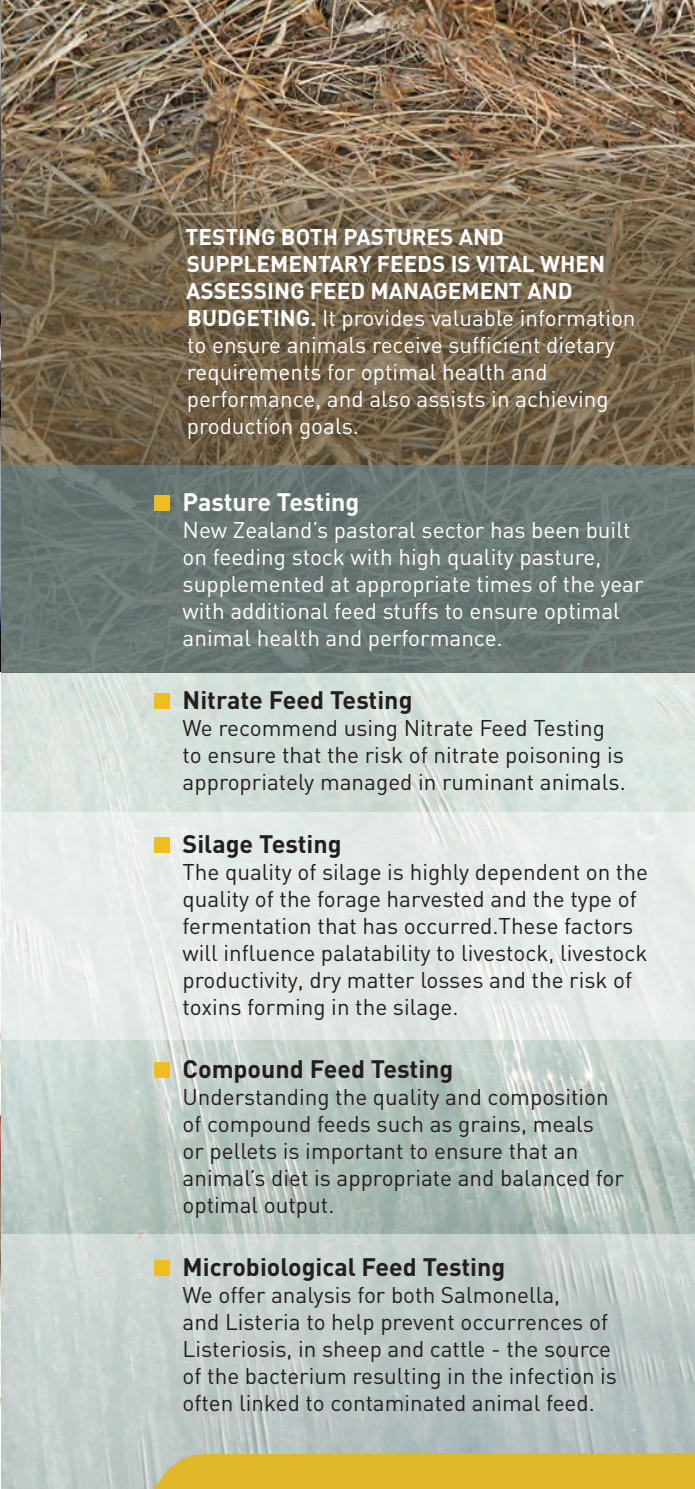
<style>
.page{position:relative;width:695px;height:1489px;background:#fff}
.page>*{position:absolute;margin:0;border:0;box-sizing:border-box;transform-origin:0 0}
.Subheadings_DIN_BOLD{font:700 25px "DIN";color:#231f20}
.Subheadings_DIN_BOLD-2{font:700 25px "DIN";color:#fff}
.Body_DIN{font:22.5px/27px "DIN";color:#231f20}
.Body_DIN-2{font:22.5px/27px "DIN";color:#fff}
.s1{font-weight:700}
</style>
<div class="page">
<img style="left:0;top:672px;width:694px;height:562px">
<img style="left:0;top:0;width:694px;height:35px">
<div style="left:0;top:811px;width:694px;height:228px;background:#e6ece8"></div>
<svg style="left:0;top:1234px;width:694px;height:254px;background:#c2ccc9"></svg>
<svg style="left:0;top:35px;width:694px;height:430px;background:#7c6a51"></svg>
<div style="left:0;top:465px;width:694px;height:207px;background:#657878"></div>
<svg style="left:118px;top:1453px;width:576px;height:35px;background:#dbb93a"></svg>
<div style="left:154px;top:495px;width:16px;height:16px;background:#eebd1f"></div>
<div style="left:154px;top:693px;width:16px;height:16px;background:#eebd1f"></div>
<div style="left:154px;top:837px;width:16px;height:16px;background:#eebd1f"></div>
<div style="left:154px;top:1062px;width:16px;height:15px;background:#eebd1f"></div>
<div style="left:154px;top:1260px;width:16px;height:15px;background:#eebd1f"></div>
<p class="Body_DIN-2" style="left:186px;top:223px;width:451px"><span class="s1">TESTING BOTH PASTURES AND SUPPLEMENTARY FEEDS IS VITAL WHEN ASSESSING FEED MANAGEMENT AND BUDGETING.</span> It provides valuable information to ensure animals receive sufficient dietary requirements for optimal health and performance, and also assists in achieving production goals.</p>
<p class="Subheadings_DIN_BOLD-2" style="left:182px;top:485px;width:178px">Pasture Testing</p>
<p class="Body_DIN-2" style="left:182px;top:516px;width:462px">New Zealand’s pastoral sector has been built on feeding stock with high quality pasture, supplemented at appropriate times of the year with additional feed stuffs to ensure optimal animal health and performance.</p>
<p class="Subheadings_DIN_BOLD" style="left:182px;top:683px;width:231px">Nitrate Feed Testing</p>
<p class="Body_DIN" style="left:182px;top:714px;width:444px">We recommend using Nitrate Feed Testing to ensure that the risk of nitrate poisoning is appropriately managed in ruminant animals.</p>
<p class="Subheadings_DIN_BOLD" style="left:182px;top:827px;width:160px">Silage Testing</p>
<p class="Body_DIN" style="left:182px;top:858px;width:467px">The quality of silage is highly dependent on the quality of the forage harvested and the type of fermentation that has occurred.These factors will influence palatability to livestock, livestock productivity, dry matter losses and the risk of toxins forming in the silage.</p>
<p class="Subheadings_DIN_BOLD" style="left:182px;top:1052px;width:272px">Compound Feed Testing</p>
<p class="Body_DIN" style="left:182px;top:1082px;width:443px">Understanding the quality and composition of compound feeds such as grains, meals<br>or pellets is important to ensure that an animal’s diet is appropriate and balanced for optimal output.</p>
<p class="Subheadings_DIN_BOLD" style="left:182px;top:1250px;width:324px">Microbiological Feed Testing</p>
<p class="Body_DIN" style="left:182px;top:1280px;width:436px">We offer analysis for both Salmonella,<br>and Listeria to help prevent occurrences of Listeriosis, in sheep and cattle - the source of the bacterium resulting in the infection is often linked to contaminated animal feed.</p>
</div>
